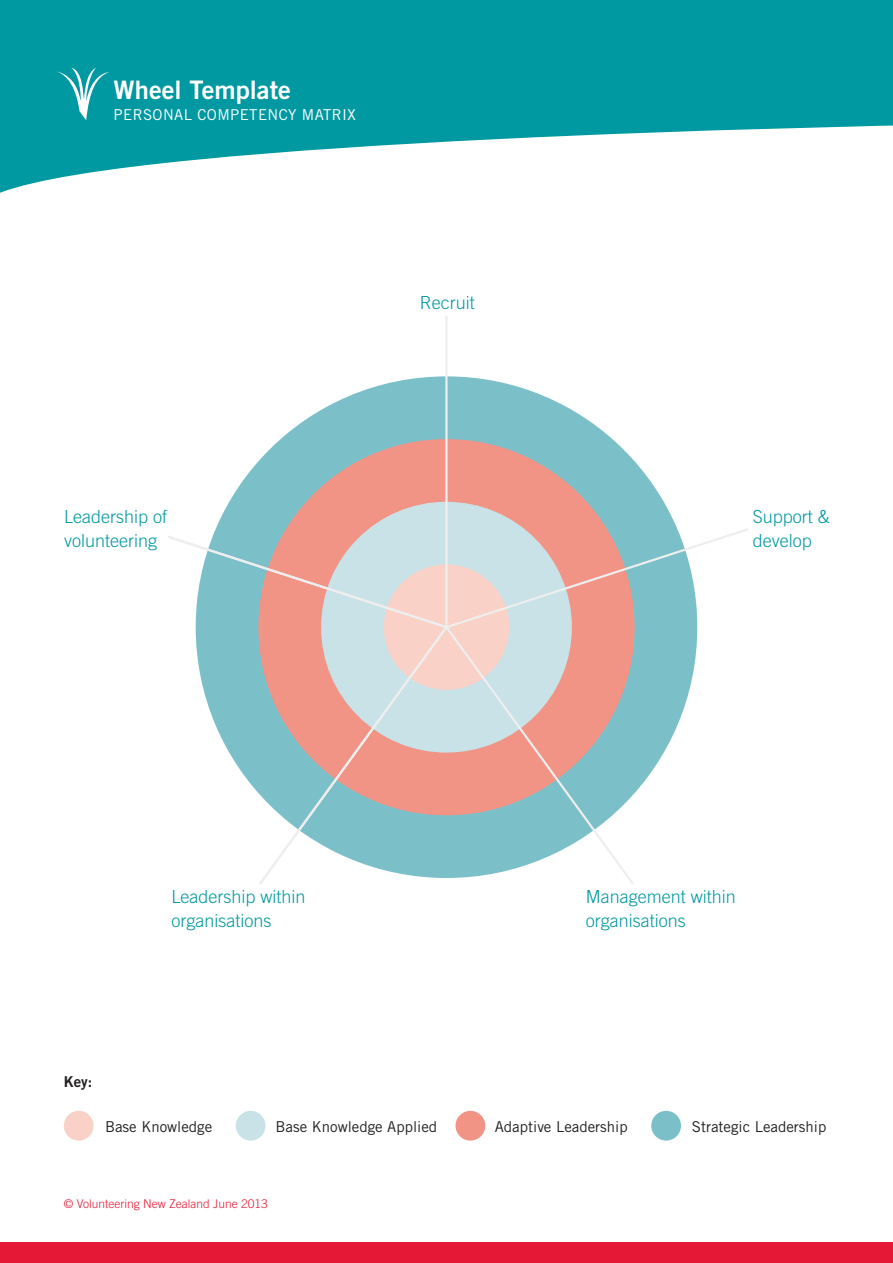
<style>
.page{position:relative;width:893px;height:1263px;background:#fff}
.page>*{position:absolute;margin:0;border:0;box-sizing:border-box;transform-origin:0 0}
.t1{font:25.5px "Trade Gothic Bold Two";color:#fff}
.t2{font:300 18px/24px "Trade Gothic";color:#0098a1}
.t3{font:15px "Trade Gothic";color:#231f20}
.t4{font:15px "Trade Gothic";letter-spacing:.025em;color:#fff}
.t5{font:15px "Trade Gothic Bold Two";color:#231f20}
.t6{font:300 12px "Trade Gothic";color:#e51836}
</style>
<div class="page">
<svg style="left:0;top:0;width:893px;height:193px;fill:#0098a1"></svg>
<svg style="left:56px;top:67px;width:53px;height:53px;background:#2aa8b0"></svg>
<div style="left:196px;top:376px;width:501px;height:502px;background:#7bc0c8;border-radius:50%"></div>
<div style="left:258px;top:439px;width:377px;height:376px;background:#f19385;border-radius:50%"></div>
<div style="left:321px;top:502px;width:251px;height:251px;background:#c8e2e7;border-radius:50%"></div>
<div style="left:64px;top:1111px;width:30px;height:29px;background:#fad1c6;border-radius:50%"></div>
<div style="left:236px;top:1111px;width:29px;height:29px;background:#c8e2e7;border-radius:50%"></div>
<div style="left:651px;top:1111px;width:30px;height:29px;background:#7bc0c8;border-radius:50%"></div>
<div style="left:455px;top:1111px;width:30px;height:29px;background:#f19385;border-radius:50%"></div>
<svg style="left:450px;top:630px;width:186px;height:254px"></svg>
<svg style="left:257px;top:630px;width:193px;height:254px"></svg>
<hr style="left:445px;top:316px;width:3px;height:311px;background:#eeeeef">
<svg style="left:168px;top:526px;width:580px;height:104px"></svg>
<div style="left:0;top:1243px;width:893px;height:20px;background:#e51836"></div>
<h1 class="t1" style="left:114px;top:74px;width:179px">Wheel Template</h1>
<p class="t4" style="left:114px;top:106px;width:244px">Personal competency matrix</p>
<p class="t2" style="left:420px;top:290px;width:57px">Recruit</p>
<p class="t2" style="left:64px;top:504px;width:105px">Leadership of volunteering</p>
<p class="t2" style="left:753px;top:504px;width:79px">Support &amp; develop</p>
<p class="t5" style="left:64px;top:1073px;width:30px">Key:</p>
<p class="t2" style="left:171px;top:884px;width:136px">Leadership within organisations</p>
<p class="t2" style="left:586px;top:884px;width:152px">Management within organisations</p>
<p class="t3" style="left:105px;top:1117px;width:109px">Base Knowledge</p>
<p class="t3" style="left:276px;top:1117px;width:163px">Base Knowledge Applied</p>
<p class="t3" style="left:495px;top:1117px;width:134px">Adaptive Leadership</p>
<p class="t3" style="left:692px;top:1117px;width:136px">Strategic Leadership</p>
<p class="t6" style="left:64px;top:1196px;width:206px">© Volunteering New Zealand June 2013</p>
</div>
